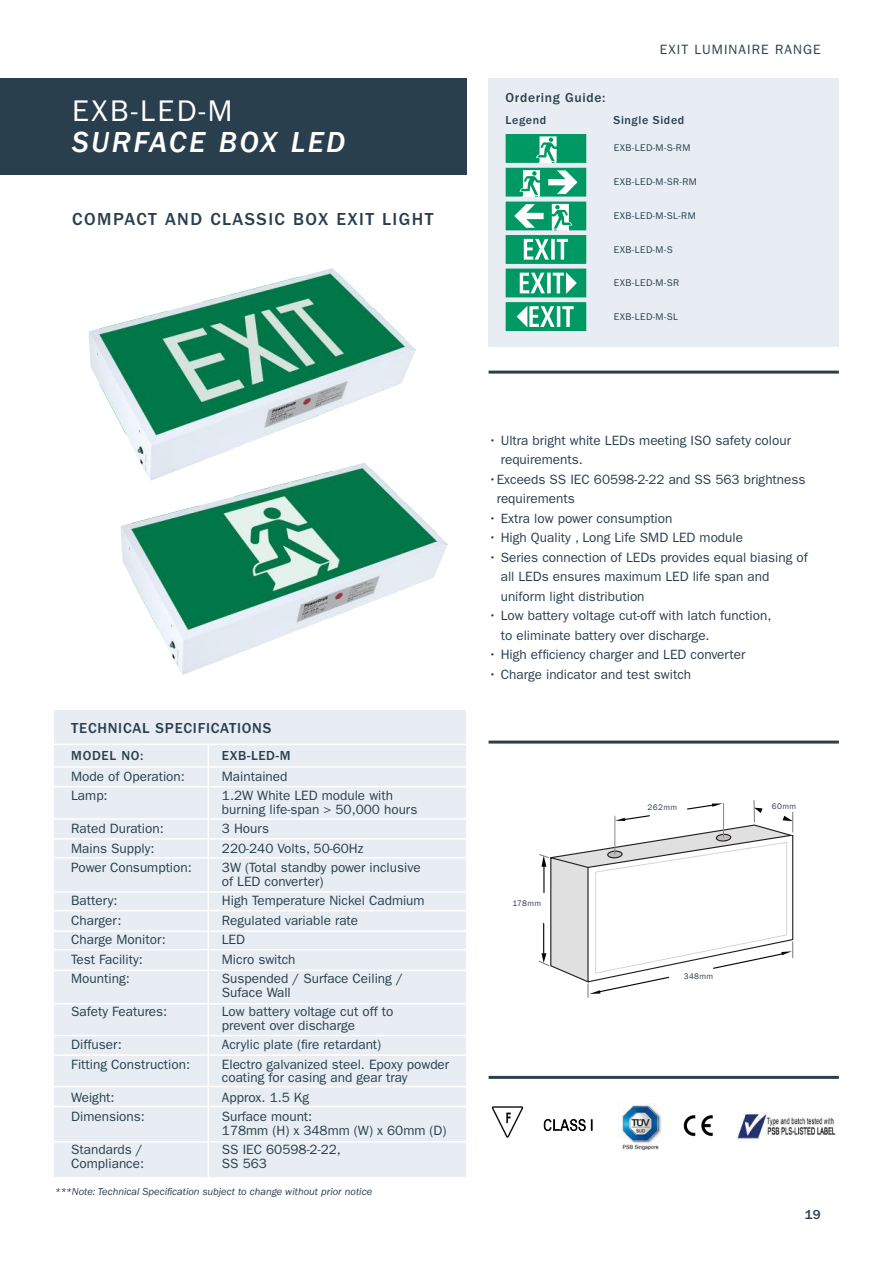
<style>
.page{position:relative;width:893px;height:1263px;background:#fff}
.page>*{position:absolute;margin:0;border:0;box-sizing:border-box;transform-origin:0 0}
.t1{font:30px "ITC Franklin Gothic Std Med It";letter-spacing:.08em;color:#fff}
.t2{font:30px "ITC Franklin Gothic Std";letter-spacing:.08em;color:#fff}
.t3{font:500 18px "ITC Franklin Gothic Std";letter-spacing:.08em;color:#2a3f4e}
.t4{font:500 15px "ITC Franklin Gothic Std";letter-spacing:.05em;color:#2a3f4e}
.t5{font:13.5px/19.5px "ITC Franklin Gothic Std";color:#2a3f4e}
.t6{font:500 13.5px "ITC Franklin Gothic Std";letter-spacing:.05em;color:#2a3f4e}
.t7{font:13.5px "ITC Franklin Gothic Std";letter-spacing:.08em;color:#2a3f4e}
.t8{font:500 12px "ITC Franklin Gothic Std";letter-spacing:.05em;color:#2a3f4e}
.t9{font:italic 10.5px "ITC Franklin Gothic Std";color:#2a3f4e}
.t10{font:9.75px "ITC Franklin Gothic Std";letter-spacing:.05em;color:#2a3f4e}
.t11{font:8.25px "Franklin Gothic";letter-spacing:.05em;color:#2a3f4e}
</style>
<div class="page">
<div style="left:0;top:78px;width:466px;height:96px;background:#2a3f4e"></div>
<img style="left:683px;top:1115px;width:30px;height:22px">
<img style="left:491px;top:1106px;width:33px;height:32px">
<img style="left:737px;top:1112px;width:98px;height:30px">
<img style="left:617px;top:1103px;width:45px;height:47px">
<img style="left:543px;top:1119px;width:50px;height:12px">
<hr style="left:489px;top:371px;width:350px;height:3px;background:#2a3f4e">
<hr style="left:489px;top:740px;width:350px;height:3px;background:#2a3f4e">
<hr style="left:489px;top:1076px;width:350px;height:3px;background:#2a3f4e">
<div style="left:54px;top:710px;width:412px;height:466px;background:#e7edf2"></div>
<hr style="left:50px;top:766px;width:418px;height:2px;background:#fff">
<hr style="left:50px;top:744px;width:418px;height:1px;background:#fff">
<hr style="left:50px;top:786px;width:418px;height:1px;background:#fff">
<hr style="left:50px;top:818px;width:418px;height:2px;background:#fff">
<hr style="left:50px;top:838px;width:418px;height:1px;background:#fff">
<hr style="left:50px;top:857px;width:418px;height:1px;background:#fff">
<hr style="left:50px;top:891px;width:418px;height:2px;background:#fff">
<hr style="left:50px;top:910px;width:418px;height:1px;background:#fff">
<hr style="left:50px;top:930px;width:418px;height:2px;background:#fff">
<hr style="left:50px;top:949px;width:418px;height:1px;background:#fff">
<hr style="left:50px;top:969px;width:418px;height:2px;background:#fff">
<hr style="left:50px;top:1003px;width:418px;height:1px;background:#fff">
<hr style="left:50px;top:1035px;width:418px;height:1px;background:#fff">
<hr style="left:50px;top:1054px;width:418px;height:2px;background:#fff">
<hr style="left:50px;top:1086px;width:418px;height:1px;background:#fff">
<hr style="left:50px;top:1106px;width:418px;height:1px;background:#fff">
<hr style="left:50px;top:1141px;width:418px;height:1px;background:#fff">
<hr style="left:207px;top:745px;width:2px;height:434px;background:#fff">
<div style="left:489px;top:78px;width:350px;height:268px;background:#e7edf2"></div>
<svg style="left:506px;top:134px;width:80px;height:197px;background:#4db793"></svg>
<img style="left:88px;top:268px;width:328px;height:187px">
<img style="left:120px;top:455px;width:328px;height:220px">
<svg style="left:541px;top:803px;width:253px;height:191px"></svg>
<div style="left:643px;top:804px;width:39px;height:6px;background:#fff"></div>
<div style="left:764px;top:803px;width:40px;height:6px;background:#fff"></div>
<h1 class="t2" style="left:72px;top:93px;width:162px">EXB-LED-M</h1>
<h1 class="t1" style="left:72px;top:125px;width:275px">SURFACE BOX LED</h1>
<h2 class="t3" style="left:72px;top:209px;width:363px">COMPACT AND CLASSIC BOX EXIT LIGHT</h2>
<p class="t7" style="left:660px;top:41px;width:162px">EXIT LUMINAIRE RANGE</p>
<p class="t6" style="left:506px;top:89px;width:101px">Ordering Guide:</p>
<p class="t8" style="left:506px;top:113px;width:42px">Legend</p>
<p class="t8" style="left:614px;top:113px;width:72px">Single Sided</p>
<p class="t10" style="left:614px;top:143px;width:78px">EXB-LED-M-S-RM</p>
<p class="t10" style="left:614px;top:176px;width:85px">EXB-LED-M-SR-RM</p>
<p class="t10" style="left:614px;top:210px;width:83px">EXB-LED-M-SL-RM</p>
<p class="t10" style="left:614px;top:244px;width:60px">EXB-LED-M-S</p>
<p class="t10" style="left:614px;top:277px;width:67px">EXB-LED-M-SR</p>
<p class="t10" style="left:614px;top:311px;width:66px">EXB-LED-M-SL</p>
<p class="t4" style="left:71px;top:720px;width:202px">TECHNICAL SPECIFICATIONS</p>
<p class="t5" style="left:71px;top:767px;width:115px">Mode of Operation:<br>Lamp:</p>
<p class="t5" style="left:71px;top:819px;width:122px">Rated Duration:<br>Mains Supply:<br>Power Consumption:</p>
<p class="t5" style="left:71px;top:891px;width:96px">Battery:<br>Charger:<br>Charge Monitor:<br>Test Facility:<br>Mounting:</p>
<p class="t5" style="left:71px;top:1002px;width:98px">Safety Features:</p>
<p class="t5" style="left:71px;top:1035px;width:120px">Diffuser:<br>Fitting Construction:</p>
<p class="t5" style="left:71px;top:1088px;width:75px">Weight:<br>Dimensions:</p>
<p class="t5" style="left:71px;top:1143px;width:74px;line-height:13.5px">Standards /<br>Compliance:</p>
<p class="t6" style="left:71px;top:748px;width:74px">MODEL NO:</p>
<p class="t6" style="left:222px;top:748px;width:70px">EXB-LED-M</p>
<p class="t5" style="left:222px;top:767px;width:173px">Maintained<br>1.2W White LED module with</p>
<p class="t5" style="left:222px;top:800px;width:200px">burning life-span &gt; 50,000 hours<br>3 Hours<br>220-240 Volts, 50-60Hz<br>3W (Total standby power inclusive</p>
<p class="t5" style="left:222px;top:872px;width:204px">of LED converter)<br>High Temperature Nickel Cadmium<br>Regulated variable rate<br>LED<br>Micro switch<br>Suspended / Surface Ceiling /</p>
<p class="t5" style="left:222px;top:983px;width:173px">Suface Wall<br>Low battery voltage cut off to</p>
<p class="t5" style="left:222px;top:1016px;width:229px">prevent over discharge<br>Acrylic plate (fire retardant)<br>Electro galvanized steel. Epoxy powder</p>
<p class="t5" style="left:222px;top:1068px;width:187px">coating for casing and gear tray<br>Approx. 1.5 Kg<br>Surface mount:</p>
<p class="t5" style="left:222px;top:1121px;width:226px">178mm (H) x 348mm (W) x 60mm (D)<br>SS IEC 60598-2-22,</p>
<p class="t5" style="left:222px;top:1154px;width:47px">SS 563</p>
<p class="t9" style="left:55px;top:1186px;width:318px">***Note: Technical Specification subject to change without prior notice</p>
<p class="t5" style="left:501px;top:430px;width:292px;text-indent:-12px">• Ultra bright white LEDs meeting ISO safety colour requirements.</p>
<p class="t5" style="left:497px;top:469px;width:310px;text-indent:-8px">•Exceeds SS IEC 60598-2-22 and SS 563 brightness requirements</p>
<p class="t5" style="left:489px;top:508px;width:185px">• Extra low power consumption</p>
<p class="t5" style="left:489px;top:528px;width:256px">• High Quality , Long Life SMD LED module</p>
<p class="t5" style="left:501px;top:547px;width:309px;text-indent:-12px">• Series connection of LEDs provides equal biasing of all LEDs ensures maximum LED life span and uniform light distribution</p>
<p class="t5" style="left:501px;top:606px;width:272px;text-indent:-12px">• Low battery voltage cut-off with latch function, to eliminate battery over discharge.</p>
<p class="t5" style="left:489px;top:645px;width:258px">• High efficiency charger and LED converter</p>
<p class="t5" style="left:489px;top:664px;width:204px">• Charge indicator and test switch</p>
<p class="t11" style="left:512px;top:898px;width:31px">178mm</p>
<p class="t11" style="left:648px;top:802px;width:31px">262mm</p>
<p class="t11" style="left:772px;top:801px;width:26px">60mm</p>
<p class="t11" style="left:684px;top:971px;width:31px">348mm</p>
<p class="t6" style="left:805px;top:1206px;width:17px">19</p>
</div>
